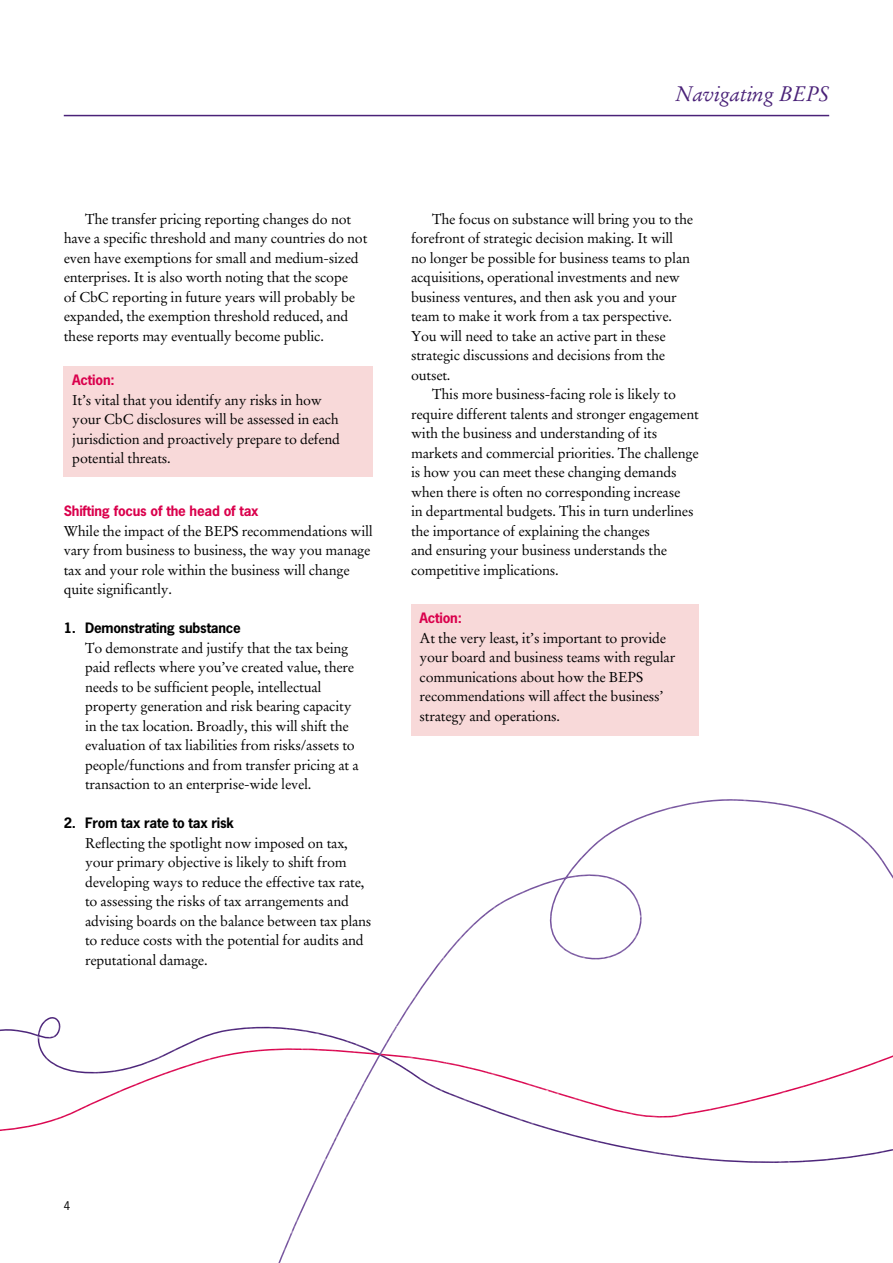
<style>
.page{position:relative;width:893px;height:1263px;background:#fff}
.page>*{position:absolute;margin:0;border:0;box-sizing:border-box;transform-origin:0 0}
.t1{font:italic 21px "Stempel Garamond";letter-spacing:-.015em;color:#4a2278}
.t2{font:14.25px/19.5px "Stempel Garamond";letter-spacing:-.015em;color:#000}
.t3{font:700 13.5px "News Gothic";letter-spacing:-.015em;color:#000}
.t4{font:700 13.5px "News Gothic";letter-spacing:-.015em;color:#da004c}
.t5{font:11.25px "News Gothic";color:#000}
</style>
<div class="page">
<img style="left:0;top:114px;width:893px;height:1149px">
<hr style="left:64px;top:115px;width:765px;height:1px;background:#4a2278">
<div style="left:64px;top:366px;width:309px;height:110px;background:#f8d9d9"></div>
<div style="left:411px;top:604px;width:288px;height:132px;background:#f8d9d9"></div>
<h1 class="t1" style="left:675px;top:81px;width:155px">Navigating BEPS</h1>
<p class="t2" style="left:64px;top:209px;width:305px;text-indent:21px">The transfer pricing reporting changes do not have a specific threshold and many countries do not even have exemptions for small and medium-sized enterprises. It is also worth noting that the scope<br>of CbC reporting in future years will probably be expanded, the exemption threshold reduced, and these reports may eventually become public.</p>
<p class="t4" style="left:72px;top:371px;width:44px">Action:</p>
<p class="t2" style="left:72px;top:390px;width:269px">It’s vital that you identify any risks in how your CbC disclosures will be assessed in each jurisdiction and proactively prepare to defend potential threats.</p>
<p class="t4" style="left:64px;top:502px;width:196px">Shifting focus of the head of tax</p>
<p class="t2" style="left:64px;top:521px;width:310px">While the impact of the BEPS recommendations will vary from business to business, the way you manage tax and your role within the business will change quite significantly.</p>
<p class="t3" style="left:64px;top:619px;width:179px">1. Demonstrating substance</p>
<p class="t2" style="left:85px;top:638px;width:275px">To demonstrate and justify that the tax being paid reflects where you’ve created value, there needs to be sufficient people, intellectual property generation and risk bearing capacity in the tax location. Broadly, this will shift the evaluation of tax liabilities from risks/assets to people/functions and from transfer pricing at a transaction to an enterprise-wide level.</p>
<p class="t3" style="left:64px;top:814px;width:172px">2. From tax rate to tax risk</p>
<p class="t2" style="left:85px;top:833px;width:288px">Reflecting the spotlight now imposed on tax, your primary objective is likely to shift from developing ways to reduce the effective tax rate, to assessing the risks of tax arrangements and advising boards on the balance between tax plans to reduce costs with the potential for audits and reputational damage.</p>
<p class="t2" style="left:411px;top:209px;width:284px;text-indent:21px">The focus on substance will bring you to the forefront of strategic decision making. It will<br>no longer be possible for business teams to plan acquisitions, operational investments and new business ventures, and then ask you and your team to make it work from a tax perspective.<br>You will need to take an active part in these strategic discussions and decisions from the outset.</p>
<p class="t2" style="left:411px;top:385px;width:289px;text-indent:21px">This more business-facing role is likely to require different talents and stronger engagement with the business and understanding of its markets and commercial priorities. The challenge is how you can meet these changing demands when there is often no corresponding increase<br>in departmental budgets. This in turn underlines the importance of explaining the changes<br>and ensuring your business understands the competitive implications.</p>
<p class="t4" style="left:420px;top:609px;width:44px">Action:</p>
<p class="t2" style="left:420px;top:628px;width:257px">At the very least, it’s important to provide your board and business teams with regular communications about how the BEPS recommendations will affect the business’ strategy and operations.</p>
<p class="t5" style="left:64px;top:1199px;width:8px">4</p>
</div>
